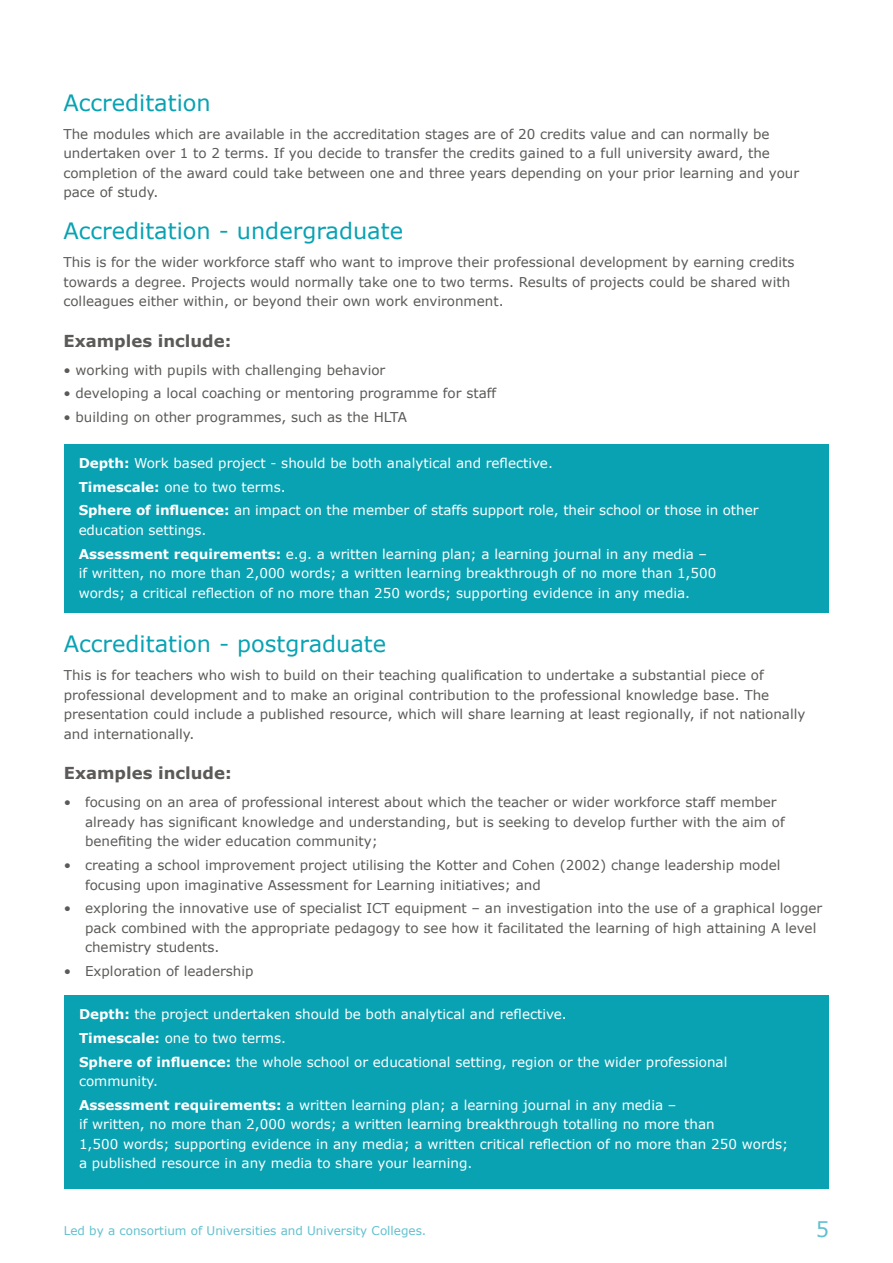
<style>
.page{position:relative;width:893px;height:1263px;background:#fff}
.page>*{position:absolute;margin:0;border:0;box-sizing:border-box;transform-origin:0 0}
.t1{font:22.5px "Verdana";color:#08a2b3}
.t2{font:21px "Verdana";color:#62c0cf}
.t3{font:700 16.5px "Verdana";color:#5b5a58}
.t4{font:13.5px/19.5px "Verdana";color:#5b5a58}
.t5{font:13.5px/23.7px "Verdana";color:#fff}
.t6{font:12px "Verdana";color:#62c0cf}
.s1{font-weight:700}
</style>
<div class="page">
<div style="left:64px;top:445px;width:765px;height:168px;background:#08a2b3"></div>
<div style="left:64px;top:995px;width:765px;height:194px;background:#08a2b3"></div>
<h1 class="t1" style="left:63px;top:87px;width:149px">Accreditation</h1>
<p class="t4" style="left:63px;top:124px;width:737px">The modules which are available in the accreditation stages are of 20 credits value and can normally be undertaken over 1 to 2 terms. If you decide to transfer the credits gained to a full university award, the completion of the award could take between one and three years depending on your prior learning and your pace of study.</p>
<h1 class="t1" style="left:63px;top:215px;width:341px">Accreditation - undergraduate</h1>
<p class="t4" style="left:63px;top:252px;width:733px">This is for the wider workforce staff who want to improve their professional development by earning credits towards a degree. Projects would normally take one to two terms. Results of projects could be shared with colleagues either within, or beyond their own work environment.</p>
<p class="t3" style="left:63px;top:329px;width:169px">Examples include:</p>
<p class="t4" style="left:63px;top:360px;width:323px">• working with pupils with challenging behavior</p>
<p class="t4" style="left:63px;top:383px;width:434px">• developing a local coaching or mentoring programme for staff</p>
<p class="t4" style="left:63px;top:407px;width:345px">• building on other programmes, such as the HLTA</p>
<p class="t5" style="left:79px;top:451px;width:681px"><span class="s1">Depth:</span> Work based project - should be both analytical and reflective.<br><span class="s1">Timescale:</span> one to two terms.<br><span class="s1">Sphere of influence:</span> an impact on the member of staffs support role, their school or those in other</p>
<p class="t5" style="left:79px;top:518px;width:630px">education settings.<br><span class="s1">Assessment requirements:</span> e.g. a written learning plan; a learning journal in any media –</p>
<p class="t5" style="left:79px;top:563px;width:639px;line-height:19.5px">if written, no more than 2,000 words; a written learning breakthrough of no more than 1,500 words; a critical reflection of no more than 250 words; supporting evidence in any media.</p>
<h1 class="t1" style="left:64px;top:629px;width:324px">Accreditation - postgraduate</h1>
<p class="t4" style="left:64px;top:665px;width:743px">This is for teachers who wish to build on their teaching qualification to undertake a substantial piece of professional development and to make an original contribution to the professional knowledge base. The presentation could include a published resource, which will share learning at least regionally, if not nationally and internationally.</p>
<p class="t3" style="left:64px;top:761px;width:169px">Examples include:</p>
<p class="t4" style="left:85px;top:792px;width:701px;text-indent:-21px">• focusing on an area of professional interest about which the teacher or wider workforce staff member already has significant knowledge and understanding, but is seeking to develop further with the aim of benefiting the wider education community;</p>
<p class="t4" style="left:85px;top:855px;width:697px;text-indent:-21px">• creating a school improvement project utilising the Kotter and Cohen (2002) change leadership model focusing upon imaginative Assessment for Learning initiatives; and</p>
<p class="t4" style="left:85px;top:898px;width:739px;text-indent:-21px">• exploring the innovative use of specialist ICT equipment – an investigation into the use of a graphical logger pack combined with the appropriate pedagogy to see how it facilitated the learning of high attaining A level chemistry students.</p>
<p class="t4" style="left:64px;top:961px;width:191px">• Exploration of leadership</p>
<p class="t5" style="left:79px;top:1002px;width:650px"><span class="s1">Depth:</span> the project undertaken should be both analytical and reflective.<br><span class="s1">Timescale:</span> one to two terms.<br><span class="s1">Sphere of influence:</span> the whole school or educational setting, region or the wider professional</p>
<p class="t5" style="left:79px;top:1069px;width:599px">community.<br><span class="s1">Assessment requirements:</span> a written learning plan; a learning journal in any media –</p>
<p class="t5" style="left:79px;top:1115px;width:711px;line-height:19.5px">if written, no more than 2,000 words; a written learning breakthrough totalling no more than<br>1,500 words; supporting evidence in any media; a written critical reflection of no more than 250 words; a published resource in any media to share your learning.</p>
<p class="t6" style="left:64px;top:1222px;width:364px">Led by a consortium of Universities and University Colleges.</p>
<h2 class="t2" style="left:816px;top:1214px;width:15px">5</h2>
</div>
